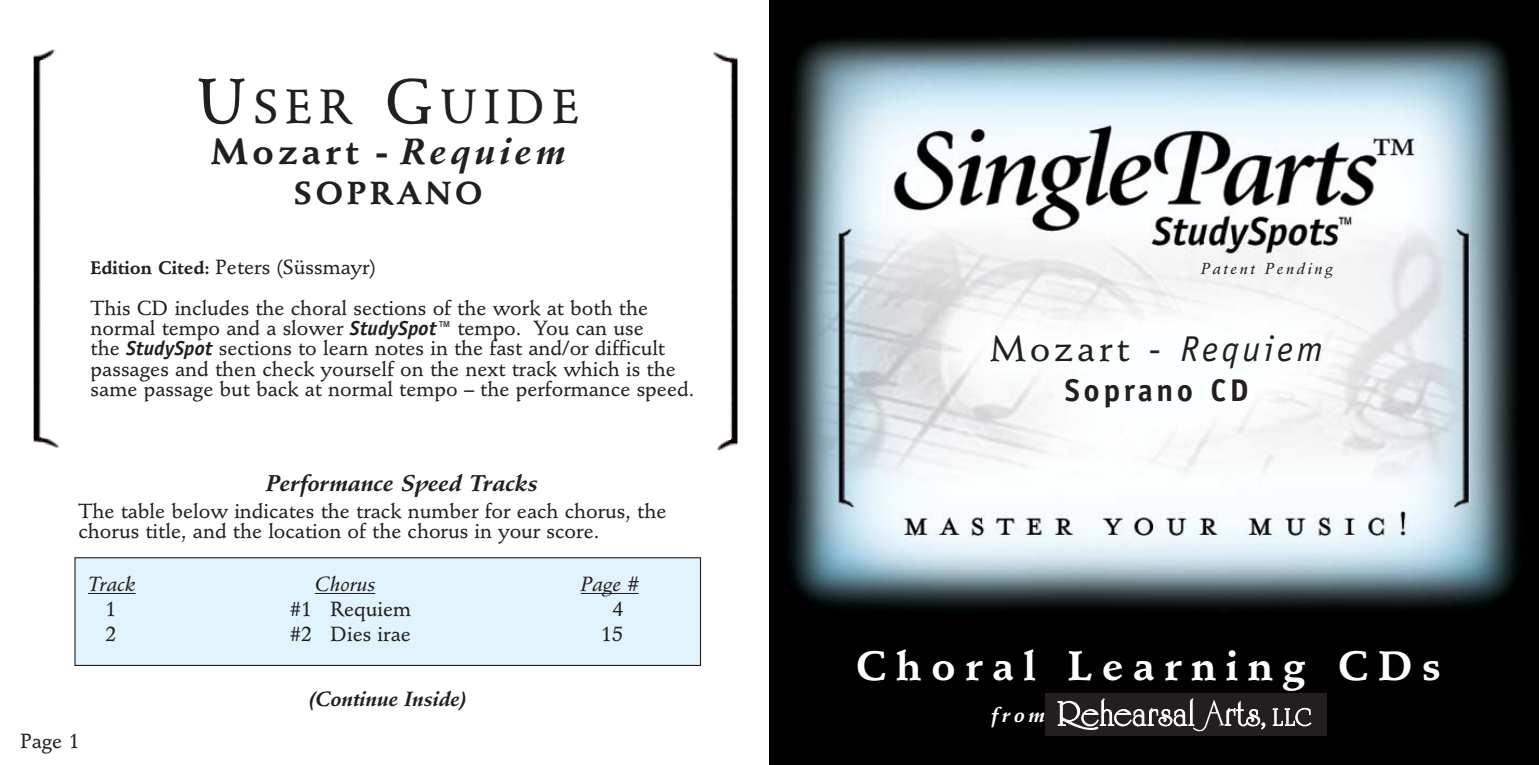
<style>
.page{position:relative;width:1539px;height:765px;background:#fff}
.page>*{position:absolute;margin:0;border:0;box-sizing:border-box;transform-origin:0 0}
.t1{font:500 47.25px "Stempel Schneidler";letter-spacing:.15em;color:#231f20}
.t2{font:700 40.5px "Stempel Schneidler";letter-spacing:.235em;color:#fff}
.t3{font:italic 36px "Officina Sans";letter-spacing:.1em;color:#231f20}
.t4{font:700 36px "Stempel Schneidler";letter-spacing:.12em;color:#231f20}
.t5{font:700 31.5px "Officina Sans";letter-spacing:.11em;color:#231f20}
.t6{font:700 31.5px "Stempel Schneidler";letter-spacing:.12em;color:#231f20}
.t7{font:italic 700 22.5px "Stempel Schneidler";color:#231f20}
.t8{font:500 20.25px/20.2px "Stempel Schneidler";color:#231f20}
.t9{font:italic 700 20.25px "Stempel Schneidler";color:#231f20}
.t10{font:italic 20.25px "Stempel Schneidler Med";color:#231f20}
.t11{font:italic 700 20.25px "Stempel Schneidler";color:#fff}
.t12{font:italic 15.75px "Stempel Schneidler Med";letter-spacing:.165em;color:#231f20}
.s1{font-size:63px}
.s2{font-style:italic}
.s3{font-weight:700;font-size:18px}
.s4{font-family:"Officina Sans";font-weight:700;font-style:italic}
.s5{font-family:"Stempel Schneidler";font-weight:500;font-style:normal}
.s6{font-style:normal}
</style>
<div class="page">
<img style="left:770px;top:1px;width:769px;height:764px">
<div style="left:1045px;top:693px;width:282px;height:43px;background:#231f20"></div>
<svg style="left:1058px;top:699px;width:207px;height:33px"></svg>
<svg style="left:1273px;top:708px;width:38px;height:18px"></svg>
<div style="left:75px;top:558px;width:626px;height:107px;background:#e1f4fd"></div>
<div style="left:74px;top:557px;width:627px;height:109px;border:1px solid #231f20"></div>
<img style="left:713px;top:52px;width:25px;height:399px">
<img style="left:33px;top:49px;width:26px;height:399px">
<svg style="left:88px;top:593px;width:12px;height:1px"></svg>
<hr style="left:100px;top:593px;width:36px;height:1px;background:#231f20">
<hr style="left:315px;top:593px;width:42px;height:1px;background:#231f20">
<svg style="left:357px;top:593px;width:18px;height:1px"></svg>
<hr style="left:581px;top:593px;width:58px;height:1px;background:#231f20">
<h1 class="t1" style="left:197px;top:88px;width:384px"><span class="s1">U</span>SER <span class="s1">G</span>UIDE</h1>
<h3 class="t4" style="left:211px;top:137px;width:356px">Mozart - <span class="s2">Requiem</span></h3>
<h3 class="t6" style="left:294px;top:181px;width:191px">SOPRANO</h3>
<p class="t8" style="left:91px;top:249px;width:559px;line-height:40.5px"><span class="s3">Edition Cited:</span> Peters (Süssmayr)<br>This CD includes the choral sections of the work at both the</p>
<p class="t8" style="left:91px;top:320px;width:605px">normal tempo and a slower <span class="s4">StudySpot™</span> tempo. You can use<br>the <span class="s4">StudySpot</span> sections to learn notes in the fast and/or difficult passages and then check yourself on the next track which is the same passage but back at normal tempo – the performance speed.</p>
<p class="t7" style="left:266px;top:474px;width:273px">Performance Speed Tracks</p>
<p class="t8" style="left:79px;top:503px;width:589px">The table below indicates the track number for each chorus, the chorus title, and the location of the chorus in your score.</p>
<p class="t10" style="left:88px;top:576px;width:49px">Track</p>
<p class="t10" style="left:315px;top:576px;width:62px">Chorus</p>
<p class="t10" style="left:581px;top:576px;width:59px">Page #</p>
<p class="t8" style="left:105px;top:601px;width:13px">1</p>
<p class="t8" style="left:289px;top:601px;width:123px">#1 Requiem</p>
<p class="t8" style="left:612px;top:601px;width:13px">4</p>
<p class="t8" style="left:105px;top:626px;width:13px">2</p>
<p class="t8" style="left:289px;top:626px;width:123px">#2 Dies irae</p>
<p class="t8" style="left:601px;top:626px;width:24px">15</p>
<p class="t8" style="left:20px;top:733px;width:61px">Page 1</p>
<p class="t9" style="left:308px;top:691px;width:160px">(Continue Inside)</p>
<p class="t12" style="left:1201px;top:262px;width:133px">Patent Pending</p>
<h3 class="t3" style="left:991px;top:334px;width:334px"><span class="s5">Mozart</span> <span class="s6">-</span> Requiem</h3>
<h3 class="t5" style="left:1065px;top:378px;width:185px">Soprano CD</h3>
<h2 class="t2" style="left:856px;top:649px;width:587px">Choral Learning CDs</h2>
<p class="t11" style="left:991px;top:707px;width:55px">from</p>
</div>
